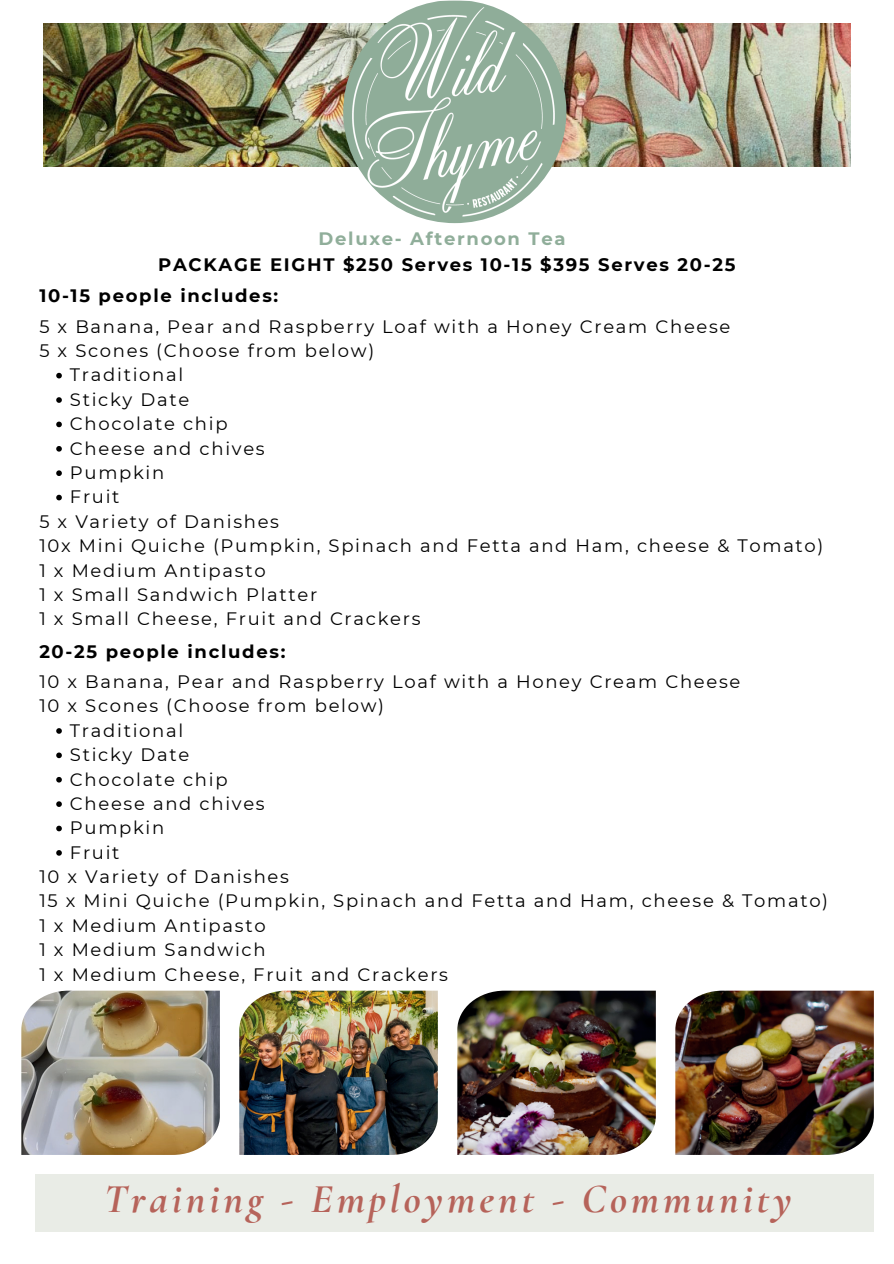
<style>
.page{position:relative;width:894px;height:1264px;background:#fff}
.page>*{position:absolute;margin:0;border:0;box-sizing:border-box;transform-origin:0 0}
.t1{font:italic 700 41.4px "Cormorant Garamond";letter-spacing:.095em;color:#b6635a}
.t2{font:18px "Montserrat";letter-spacing:.095em;color:#000}
.t3{font:700 18px/31.2px "Montserrat";letter-spacing:.095em;color:#000}
.t4{font:700 18px "Montserrat";letter-spacing:.095em;color:#90ae9a}
</style>
<div class="page">
<img style="left:43px;top:23px;width:807px;height:143px">
<img style="left:343px;top:0;width:223px;height:223px;border-radius:50%">
<img style="left:21px;top:990px;width:199px;height:164px">
<img style="left:239px;top:990px;width:198px;height:164px">
<img style="left:457px;top:990px;width:198px;height:164px">
<img style="left:675px;top:990px;width:198px;height:164px">
<div style="left:36px;top:1174px;width:837px;height:57px;background:#e9ece6"></div>
<svg style="left:56px;top:373px;width:6px;height:5px"></svg>
<svg style="left:56px;top:397px;width:6px;height:6px"></svg>
<svg style="left:56px;top:421px;width:6px;height:6px"></svg>
<svg style="left:56px;top:446px;width:6px;height:5px"></svg>
<svg style="left:56px;top:470px;width:6px;height:6px"></svg>
<svg style="left:56px;top:495px;width:6px;height:5px"></svg>
<svg style="left:56px;top:728px;width:6px;height:5px"></svg>
<svg style="left:56px;top:752px;width:6px;height:6px"></svg>
<svg style="left:56px;top:777px;width:6px;height:5px"></svg>
<svg style="left:56px;top:801px;width:6px;height:6px"></svg>
<svg style="left:56px;top:825px;width:6px;height:6px"></svg>
<svg style="left:56px;top:850px;width:6px;height:5px"></svg>
<p class="t4" style="left:318px;top:225px;width:248px">Deluxe- Afternoon Tea</p>
<p class="t3" style="left:39px;top:248px;width:697px;text-indent:119px">PACKAGE EIGHT $250 Serves 10-15 $395 Serves 20-25<br>10-15 people includes:</p>
<p class="t2" style="left:39px;top:314px;width:692px">5 x Banana, Pear and Raspberry Loaf with a Honey Cream Cheese</p>
<p class="t2" style="left:39px;top:338px;width:336px">5 x Scones (Choose from below)</p>
<p class="t2" style="left:70px;top:363px;width:115px">Traditional</p>
<p class="t2" style="left:70px;top:387px;width:121px">Sticky Date</p>
<p class="t2" style="left:70px;top:411px;width:159px">Chocolate chip</p>
<p class="t2" style="left:70px;top:436px;width:196px">Cheese and chives</p>
<p class="t2" style="left:70px;top:460px;width:96px">Pumpkin</p>
<p class="t2" style="left:70px;top:484px;width:51px">Fruit</p>
<p class="t2" style="left:39px;top:509px;width:241px">5 x Variety of Danishes</p>
<p class="t2" style="left:39px;top:533px;width:785px">10x Mini Quiche (Pumpkin, Spinach and Fetta and Ham, cheese &amp; Tomato)</p>
<p class="t2" style="left:39px;top:558px;width:228px">1 x Medium Antipasto</p>
<p class="t2" style="left:39px;top:582px;width:279px">1 x Small Sandwich Platter</p>
<p class="t2" style="left:39px;top:606px;width:382px">1 x Small Cheese, Fruit and Crackers</p>
<p class="t3" style="left:39px;top:634px;width:247px">20-25 people includes:</p>
<p class="t2" style="left:39px;top:669px;width:702px">10 x Banana, Pear and Raspberry Loaf with a Honey Cream Cheese</p>
<p class="t2" style="left:39px;top:693px;width:346px">10 x Scones (Choose from below)</p>
<p class="t2" style="left:70px;top:718px;width:115px">Traditional</p>
<p class="t2" style="left:70px;top:742px;width:121px">Sticky Date</p>
<p class="t2" style="left:70px;top:766px;width:159px">Chocolate chip</p>
<p class="t2" style="left:70px;top:791px;width:196px">Cheese and chives</p>
<p class="t2" style="left:70px;top:815px;width:96px">Pumpkin</p>
<p class="t2" style="left:70px;top:840px;width:51px">Fruit</p>
<p class="t2" style="left:39px;top:864px;width:251px">10 x Variety of Danishes</p>
<p class="t2" style="left:39px;top:888px;width:790px">15 x Mini Quiche (Pumpkin, Spinach and Fetta and Ham, cheese &amp; Tomato)</p>
<p class="t2" style="left:39px;top:913px;width:228px">1 x Medium Antipasto</p>
<p class="t2" style="left:39px;top:937px;width:228px">1 x Medium Sandwich</p>
<p class="t2" style="left:39px;top:961px;width:410px">1 x Medium Cheese, Fruit and Crackers</p>
<h1 class="t1" style="left:104px;top:1173px;width:689px">Training - Employment - Community</h1>
</div>
